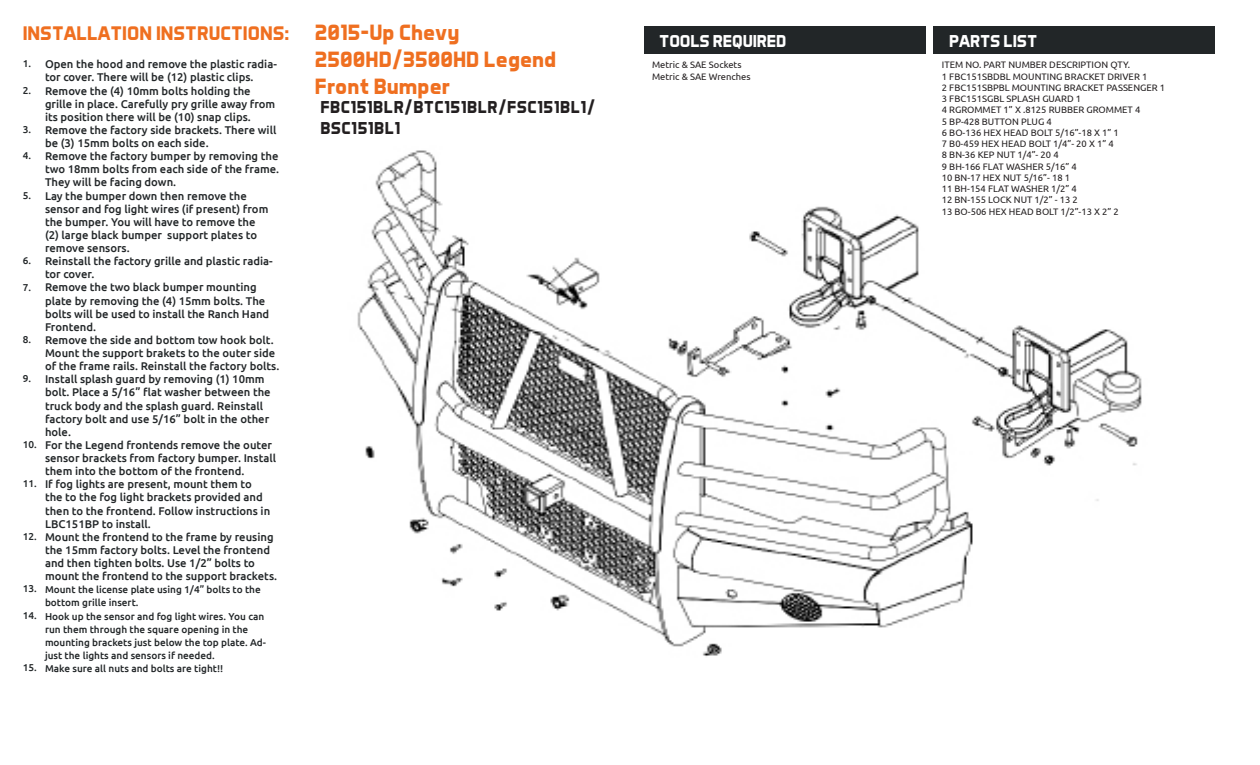
<style>
.page{position:relative;width:1260px;height:765px;background:#fff}
.page>*{position:absolute;margin:0;border:0;box-sizing:border-box;transform-origin:0 0}
.t1{font:700 22.5px/27px "Aero Matics";color:#ef6f20}
.t2{font:700 20px "Aero Matics Display";color:#ef6f20}
.t3{font:700 17.5px/21px "Aero Matics";letter-spacing:.02em;color:#231f20}
.t4{font:700 17.5px "Aero Matics";letter-spacing:-.01em;color:#fff}
.t5{font:500 11.25px/13.1px "Ubuntu";color:#222628}
.t6{font:500 10px/13.1px "Ubuntu";color:#222628}
.t7{font:9.38px "Ubuntu";color:#231f20}
</style>
<div class="page">
<img style="left:357px;top:150px;width:785px;height:507px">
<div style="left:644px;top:26px;width:281px;height:28px;background:#222628"></div>
<div style="left:934px;top:26px;width:281px;height:28px;background:#222628"></div>
<p class="t2" style="left:23px;top:21px;width:268px">INSTALLATION INSTRUCTIONS:</p>
<p class="t5" style="left:45px;top:57px;width:233px">Open the hood and remove the plastic radia&shy;tor cover. There will be (12) plastic clips.</p>
<p class="t5" style="left:45px;top:84px;width:232px">Remove the (4) 10mm bolts holding the grille in place. Carefully pry grille away from its position there will be (10) snap clips.</p>
<p class="t5" style="left:45px;top:123px;width:233px">Remove the factory side brackets. There will be (3) 15mm bolts on each side.</p>
<p class="t5" style="left:45px;top:149px;width:236px;text-align:justify">Remove the factory bumper by removing the two 18mm bolts from each side of the frame.<br>They will be facing down.</p>
<p class="t5" style="left:45px;top:189px;width:225px">Lay the bumper down then remove the sensor and fog light wires (if present) from the bumper. You will have to remove the (2) large black bumper support plates to remove sensors.</p>
<p class="t5" style="left:45px;top:254px;width:229px">Reinstall the factory grille and plastic radia&shy;tor cover.</p>
<p class="t5" style="left:45px;top:281px;width:226px">Remove the two black bumper mounting plate by removing the (4) 15mm bolts. The bolts will be used to install the Ranch Hand<br>Frontend.</p>
<p class="t5" style="left:45px;top:333px;width:236px">Remove the side and bottom tow hook bolt.<br>Mount the support brakets to the outer side of the frame rails. Reinstall the factory bolts.</p>
<p class="t5" style="left:45px;top:372px;width:227px">Install splash guard by removing (1) 10mm bolt. Place a 5/16” flat washer between the truck body and the splash guard. Reinstall factory bolt and use 5/16” bolt in the other hole.</p>
<p class="t5" style="left:45px;top:438px;width:233px">For the Legend frontends remove the outer sensor brackets from factory bumper. Install them into the bottom of the frontend.</p>
<p class="t5" style="left:45px;top:477px;width:227px">If fog lights are present, mount them to the to the fog light brackets provided and then to the frontend. Follow instructions in LBC151BP to install.</p>
<p class="t5" style="left:45px;top:530px;width:234px">Mount the frontend to the frame by reusing the 15mm factory bolts. Level the frontend and then tighten bolts. Use 1/2” bolts to mount the frontend to the support brackets.</p>
<p class="t6" style="left:45px;top:583px;width:217px">Mount the license plate using 1/4” bolts to the bottom grille insert.</p>
<p class="t6" style="left:45px;top:609px;width:222px">Hook up the sensor and fog light wires. You can run them through the square opening in the mounting brackets just below the top plate. Ad&shy;just the lights and sensors if needed.</p>
<p class="t6" style="left:45px;top:662px;width:180px">Make sure all nuts and bolts are tight!!</p>
<p class="t6" style="left:23px;top:57px;width:10px">1.</p>
<p class="t6" style="left:23px;top:83px;width:10px">2.</p>
<p class="t6" style="left:23px;top:123px;width:10px">3.</p>
<p class="t6" style="left:23px;top:149px;width:10px">4.</p>
<p class="t6" style="left:23px;top:188px;width:10px">5.</p>
<p class="t6" style="left:23px;top:254px;width:10px">6.</p>
<p class="t6" style="left:23px;top:280px;width:10px">7.</p>
<p class="t6" style="left:23px;top:333px;width:10px">8.</p>
<p class="t6" style="left:23px;top:372px;width:10px">9.</p>
<p class="t6" style="left:23px;top:438px;width:16px">10.</p>
<p class="t6" style="left:23px;top:477px;width:16px">11.</p>
<p class="t6" style="left:23px;top:529px;width:16px">12.</p>
<p class="t6" style="left:23px;top:582px;width:16px">13.</p>
<p class="t6" style="left:23px;top:608px;width:16px">14.</p>
<p class="t6" style="left:23px;top:661px;width:16px">15.</p>
<p class="t1" style="left:315px;top:18px;width:243px">2015-Up Chevy<br>2500HD/3500HD Legend<br>Front Bumper</p>
<p class="t3" style="left:320px;top:97px;width:277px">FBC151BLR/BTC151BLR/FSC151BL1/<br>BSC151BL1</p>
<p class="t4" style="left:659px;top:30px;width:129px">TOOLS REQUIRED</p>
<p class="t7" style="left:652px;top:59px;width:91px">Metric &amp; SAE Sockets</p>
<p class="t7" style="left:652px;top:70px;width:100px">Metric &amp; SAE Wrenches</p>
<p class="t4" style="left:949px;top:30px;width:90px">PARTS LIST</p>
<p class="t7" style="left:942px;top:59px;width:190px">ITEM NO. PART NUMBER DESCRIPTION QTY.</p>
<p class="t7" style="left:942px;top:70px;width:207px">1 FBC151SBDBL MOUNTING BRACKET DRIVER 1</p>
<p class="t7" style="left:942px;top:82px;width:225px">2 FBC151SBPBL MOUNTING BRACKET PASSENGER 1</p>
<p class="t7" style="left:942px;top:93px;width:141px">3 FBC151SGBL SPLASH GUARD 1</p>
<p class="t7" style="left:942px;top:104px;width:200px">4 RGROMMET 1” X .8125 RUBBER GROMMET 4</p>
<p class="t7" style="left:942px;top:115px;width:111px">5 BP-428 BUTTON PLUG 4</p>
<p class="t7" style="left:942px;top:127px;width:179px">6 BO-136 HEX HEAD BOLT 5/16”-18 X 1” 1</p>
<p class="t7" style="left:942px;top:138px;width:173px">7 B0-459 HEX HEAD BOLT 1/4”- 20 X 1” 4</p>
<p class="t7" style="left:942px;top:149px;width:118px">8 BN-36 KEP NUT 1/4”- 20 4</p>
<p class="t7" style="left:942px;top:160px;width:136px">9 BH-166 FLAT WASHER 5/16” 4</p>
<p class="t7" style="left:942px;top:172px;width:130px">10 BN-17 HEX NUT 5/16”- 18 1</p>
<p class="t7" style="left:942px;top:183px;width:136px">11 BH-154 FLAT WASHER 1/2” 4</p>
<p class="t7" style="left:942px;top:194px;width:138px">12 BN-155 LOCK NUT 1/2” - 13 2</p>
<p class="t7" style="left:942px;top:205px;width:179px">13 BO-506 HEX HEAD BOLT 1/2”-13 X 2” 2</p>
</div>
